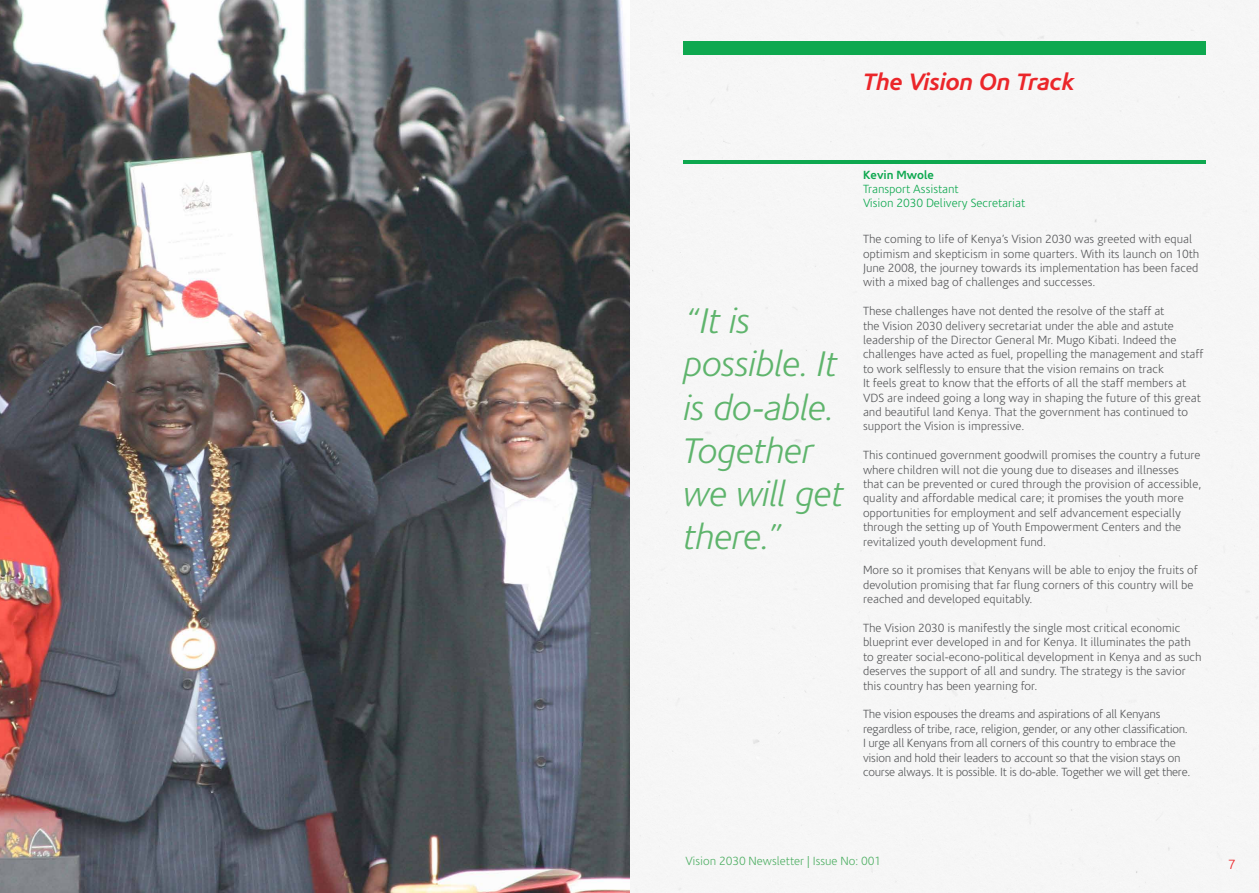
<style>
.page{position:relative;width:1259px;height:893px;background:#fff}
.page>*{position:absolute;margin:0;border:0;box-sizing:border-box;transform-origin:0 0}
.t1{font:italic 300 36px/43.2px "Corisande";letter-spacing:-.01em;color:#5eb46c}
.t2{font:italic 700 24px "Corisande";color:#eb262a}
.t3{font:300 13.5px "Corisande";color:#eb262a}
.t4{font:300 12px/14.4px "Corisande";color:#58595b}
.t5{font:300 12px/14.4px "Corisande";letter-spacing:-.02em;color:#58595b}
.t6{font:300 12px/14.4px "Corisande";color:#0ea84f}
.t7{font:300 12px "Corisande";color:#4faf64}
.t8{font:700 12px "Corisande";color:#0ea84f}
</style>
<div class="page">
<div style="left:629px;top:0;width:629px;height:893px;background:#f6f6f6"></div>
<img style="left:0;top:0;width:629px;height:893px">
<div style="left:683px;top:41px;width:522px;height:13px;background:#0ea84f"></div>
<hr style="left:683px;top:161px;width:522px;height:3px;background:#0ea84f">
<h2 class="t2" style="left:863px;top:68px;width:213px">The Vision On Track</h2>
<h1 class="t1" style="left:683px;top:300px;width:161px">“It is possible. It is do-able.<br>Together we will get there.”</h1>
<p class="t8" style="left:863px;top:168px;width:72px">Kevin Mwole</p>
<p class="t6" style="left:863px;top:182px;width:164px">Transport Assistant<br>Vision 2030 Delivery Secretariat</p>
<p class="t4" style="left:863px;top:232px;width:338px">The coming to life of Kenya’s Vision 2030 was greeted with equal optimism and skepticism in some quarters. With its launch on 10th June 2008, the journey towards its implementation has been faced with a mixed bag of challenges and successes.</p>
<p class="t4" style="left:863px;top:304px;width:342px">These challenges have not dented the resolve of the staff at<br>the Vision 2030 delivery secretariat under the able and astute leadership of the Director General Mr. Mugo Kibati. Indeed the challenges have acted as fuel, propelling the management and staff to work selflessly to ensure that the vision remains on track<br>It feels great to know that the efforts of all the staff members at VDS are indeed going a long way in shaping the future of this great and beautiful land Kenya. That the government has continued to support the Vision is impressive.</p>
<p class="t4" style="left:863px;top:448px;width:340px">This continued government goodwill promises the country a future where children will not die young due to diseases and illnesses that can be prevented or cured through the provision of accessible, quality and affordable medical care; it promises the youth more opportunities for employment and self advancement especially through the setting up of Youth Empowerment Centers and the revitalized youth development fund.</p>
<p class="t4" style="left:863px;top:563px;width:336px">More so it promises that Kenyans will be able to enjoy the fruits of devolution promising that far flung corners of this country will be reached and developed equitably.</p>
<p class="t4" style="left:863px;top:621px;width:340px">The Vision 2030 is manifestly the single most critical economic blueprint ever developed in and for Kenya. It illuminates the path to greater social-econo-political development in Kenya and as such deserves the support of all and sundry. The strategy is the savior this country has been yearning for.</p>
<p class="t5" style="left:863px;top:707px;width:329px">The vision espouses the dreams and aspirations of all Kenyans regardless of tribe, race, religion, gender, or any other classification.<br>I urge all Kenyans from all corners of this country to embrace the vision and hold their leaders to account so that the vision stays on course always. It is possible. It is do-able. Together we will get there.</p>
<p class="t7" style="left:685px;top:855px;width:197px">Vision 2030 Newsletter | Issue No: 001</p>
<p class="t3" style="left:1228px;top:857px;width:9px">7</p>
</div>
